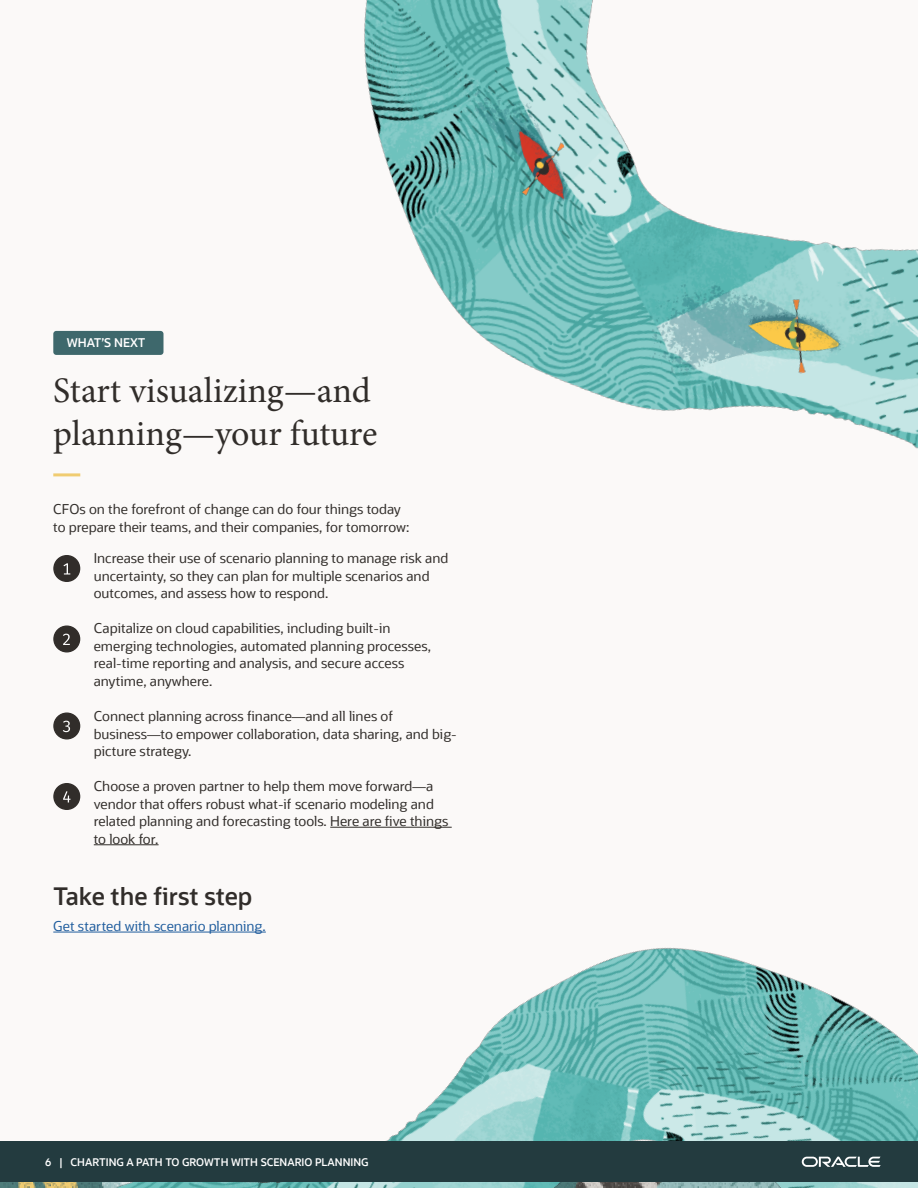
<style>
.page{position:relative;width:918px;height:1188px;background:#fff}
.page>*{position:absolute;margin:0;border:0;box-sizing:border-box;transform-origin:0 0}
.t1{font:36px/43.2px "Minion Pro";color:#312d2a}
.t2{font:600 24px "Oracle Sans";color:#312d2a}
.t3{font:13.5px/17.5px "Oracle Sans";color:#312d2a}
.t4{font:13.5px "Oracle Sans";color:#215e9e}
.t5{font:600 12px "Oracle Sans";color:#fff}
.t6{font:600 10.5px "Oracle Sans";color:#fff}
</style>
<div class="page">
<div style="left:1px;top:0;width:917px;height:1188px;background:#fbf9f8"></div>
<img style="left:0;top:560px;width:918px;height:628px">
<img style="left:77px;top:0;width:841px;height:684px">
<div style="left:0;top:1142px;width:918px;height:40px;background:#233b3f"></div>
<svg style="left:802px;top:1157px;width:79px;height:10px"></svg>
<div style="left:53px;top:473px;width:27px;height:3px;border:2px solid #f0cc71"></div>
<div style="left:53px;top:331px;width:111px;height:24px;background:#3e686c;border-radius:3px"></div>
<hr style="left:330px;top:827px;width:122px;height:1px;background:#312d2a">
<hr style="left:53px;top:932px;width:213px;height:1px;background:#215e9e">
<div style="left:54px;top:626px;width:26px;height:26px;background:#312d2a;border-radius:50%"></div>
<div style="left:53px;top:626px;width:27px;height:26px;border:1px solid #312d2a;border-radius:50%"></div>
<svg style="left:63px;top:634px;width:7px;height:11px"></svg>
<div style="left:54px;top:713px;width:26px;height:26px;background:#312d2a;border-radius:50%"></div>
<div style="left:53px;top:713px;width:27px;height:27px;border:1px solid #312d2a;border-radius:50%"></div>
<svg style="left:63px;top:721px;width:7px;height:11px"></svg>
<div style="left:54px;top:784px;width:26px;height:25px;background:#312d2a;border-radius:50%"></div>
<div style="left:53px;top:783px;width:27px;height:27px;border:1px solid #312d2a;border-radius:50%"></div>
<svg style="left:63px;top:791px;width:8px;height:11px"></svg>
<div style="left:54px;top:556px;width:26px;height:25px;background:#312d2a;border-radius:50%"></div>
<div style="left:53px;top:555px;width:27px;height:27px;border:1px solid #312d2a;border-radius:50%"></div>
<svg style="left:63px;top:563px;width:7px;height:12px"></svg>
<img style="left:462px;top:52px;width:118px;height:176px">
<img style="left:632px;top:275px;width:217px;height:149px">
<p class="t5" style="left:67px;top:336px;width:80px">WHAT’S NEXT</p>
<p class="t1" style="left:53px;top:369px;width:326px">Start visualizing—and planning—your future</p>
<p class="t3" style="left:53px;top:501px;width:358px">CFOs on the forefront of change can do four things today to prepare their teams, and their companies, for tomorrow:</p>
<p class="t3" style="left:94px;top:550px;width:356px">Increase their use of scenario planning to manage risk and uncertainty, so they can plan for multiple scenarios and outcomes, and assess how to respond.</p>
<p class="t3" style="left:94px;top:620px;width:339px">Capitalize on cloud capabilities, including built-in emerging technologies, automated planning processes, real-time reporting and analysis, and secure access anytime, anywhere.</p>
<p class="t3" style="left:94px;top:707px;width:365px">Connect planning across finance—and all lines of business—to empower collaboration, data sharing, and big&shy;picture strategy.</p>
<p class="t3" style="left:94px;top:778px;width:356px">Choose a proven partner to help them move forward—a vendor that offers robust what-if scenario modeling and related planning and forecasting tools. Here are five things to look for.</p>
<p class="t2" style="left:53px;top:881px;width:201px">Take the first step</p>
<p class="t4" style="left:53px;top:918px;width:214px">Get started with scenario planning.</p>
<p class="t6" style="left:45px;top:1156px;width:325px">6 | CHARTING A PATH TO GROWTH WITH SCENARIO PLANNING</p>
</div>
